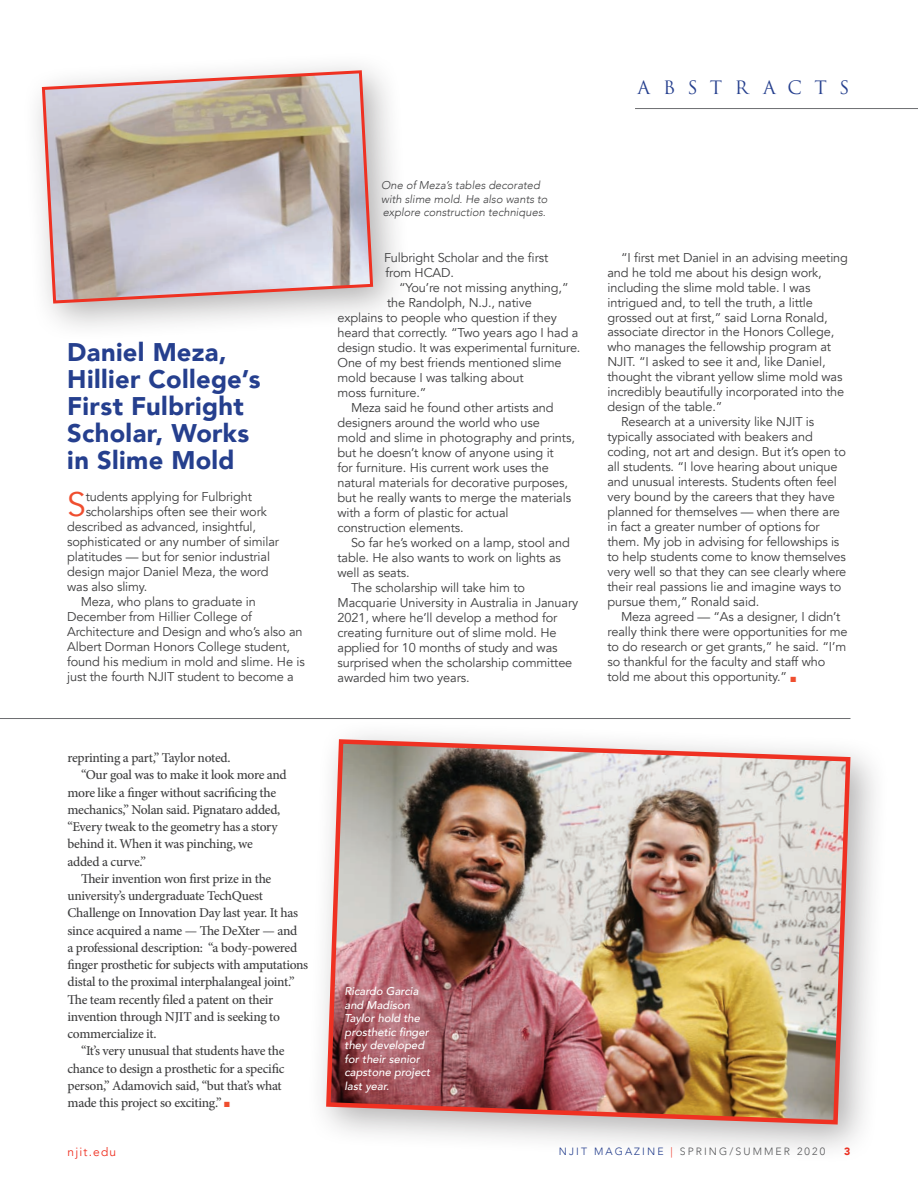
<style>
.page{position:relative;width:918px;height:1188px;background:#fff}
.page>*{position:absolute;margin:0;border:0;box-sizing:border-box;transform-origin:0 0}
.Pres_letter{font:33.9px "Avenir";color:#ef4e2f}
.t1{font:900 25.5px/27px "Avenir";letter-spacing:.015em;color:#253f8e}
.t2{font:18px "Trajan Pro";letter-spacing:.685em;color:#253f8e}
.Pres_letter-2{font:500 13.5px/17.2px "Minion Pro";letter-spacing:-.02em;color:#3e3e3f}
.Pres_letter-3{font:12.75px/15px "Avenir";letter-spacing:-.01em;color:#3e3e3f}
.t3{font:12px "Avenir";letter-spacing:.1em;color:#ef3122}
.t4{font:italic 500 11.25px/13.5px "Avenir";color:#fff}
.t5{font:italic 300 11.25px/13.5px "Avenir";color:#3e3e3f}
.t6{font:300 10.5px "Avenir";letter-spacing:.2em;color:#57585a}
.t7{font:900 10.5px "Avenir";color:#ef3122}
.s1{color:#ef4e2f}
.s2{color:#253f8e}
.s3{color:#ef3122}
</style>
<div class="page">
<hr style="left:635px;top:108px;width:283px;height:1px;background:#6c6d70">
<div style="left:306px;top:719px;width:584px;height:445px;background:#231f20;opacity:.35"></div>
<img style="left:324px;top:737px;width:529px;height:390px">
<div style="left:22px;top:50px;width:390px;height:292px;background:#231f20;opacity:.35"></div>
<svg style="left:40px;top:69px;width:335px;height:236px;background:#c2b4b0"></svg>
<hr style="left:0;top:718px;width:850px;height:1px;background:#6c6d70">
<p class="t2" style="left:638px;top:76px;width:213px">ABSTR ACTS</p>
<p class="t1" style="left:67px;top:338px;width:195px">Daniel Meza,<br>Hillier College’s<br>First Fulbright<br>Scholar, Works in Slime Mold</p>
<p class="Pres_letter" style="left:67px;top:485px;width:20px">S</p>
<p class="Pres_letter-3" style="left:86px;top:490px;width:168px">tudents applying for Fulbright</p>
<p class="Pres_letter-3" style="left:86px;top:505px;width:183px">scholarships often see their work</p>
<p class="Pres_letter-3" style="left:67px;top:520px;width:190px">described as advanced, insightful,</p>
<p class="Pres_letter-3" style="left:67px;top:535px;width:213px">sophisticated or any number of similar</p>
<p class="Pres_letter-3" style="left:67px;top:550px;width:204px">platitudes — but for senior industrial</p>
<p class="Pres_letter-3" style="left:67px;top:565px;width:203px">design major Daniel Meza, the word</p>
<p class="Pres_letter-3" style="left:67px;top:580px;width:82px">was also slimy.</p>
<p class="Pres_letter-3" style="left:67px;top:595px;width:239px;text-indent:14px">Meza, who plans to graduate in December from Hillier College of Architecture and Design and who’s also an Albert Dorman Honors College student, found his medium in mold and slime. He is just the fourth NJIT student to become a</p>
<p class="Pres_letter-2" style="left:68px;top:749px;width:165px">reprinting a part,” Taylor noted.</p>
<p class="Pres_letter-2" style="left:68px;top:766px;width:221px;text-indent:14px">“Our goal was to make it look more and more like a finger without sacrificing the mechanics,” Nolan said. Pignataro added, “Every tweak to the geometry has a story behind it. When it was pinching, we added a curve.”</p>
<p class="Pres_letter-2" style="left:68px;top:870px;width:242px;text-indent:14px">Their invention won first prize in the university’s undergraduate TechQuest Challenge on Innovation Day last year. It has since acquired a name — The DeXter — and<br>a professional description: “a body-powered finger prosthetic for subjects with amputations distal to the proximal interphalangeal joint.” The team recently filed a patent on their invention through NJIT and is seeking to commercialize it.</p>
<p class="Pres_letter-2" style="left:68px;top:1042px;width:219px;text-indent:14px">“It’s very unusual that students have the chance to design a prosthetic for a specific person,” Adamovich said, “but that’s what made this project so exciting.” <span class="s1">■</span></p>
<p class="t5" style="left:381px;top:179px;width:168px">One of Meza’s tables decorated with slime mold. He also wants to explore construction techniques.</p>
<p class="Pres_letter-3" style="left:384px;top:250px;width:166px">Fulbright Scholar and the first from HCAD.</p>
<p class="Pres_letter-3" style="left:399px;top:280px;width:171px">“You’re not missing anything,”</p>
<p class="Pres_letter-3" style="left:387px;top:295px;width:146px">the Randolph, N.J., native</p>
<p class="Pres_letter-3" style="left:338px;top:310px;width:221px">explains to people who question if they</p>
<p class="Pres_letter-3" style="left:338px;top:325px;width:242px">heard that correctly. “Two years ago I had a</p>
<p class="Pres_letter-3" style="left:338px;top:340px;width:245px">design studio. It was experimental furniture.</p>
<p class="Pres_letter-3" style="left:338px;top:355px;width:226px">One of my best friends mentioned slime</p>
<p class="Pres_letter-3" style="left:338px;top:370px;width:188px">mold because I was talking about</p>
<p class="Pres_letter-3" style="left:338px;top:385px;width:90px">moss furniture.”</p>
<p class="Pres_letter-3" style="left:338px;top:400px;width:239px;text-indent:14px">Meza said he found other artists and designers around the world who use<br>mold and slime in photography and prints, but he doesn’t know of anyone using it<br>for furniture. His current work uses the natural materials for decorative purposes, but he really wants to merge the materials with a form of plastic for actual construction elements.</p>
<p class="Pres_letter-3" style="left:338px;top:535px;width:234px;text-indent:14px">So far he’s worked on a lamp, stool and table. He also wants to work on lights as well as seats.</p>
<p class="Pres_letter-3" style="left:338px;top:580px;width:242px;text-indent:14px">The scholarship will take him to Macquarie University in Australia in January 2021, where he’ll develop a method for creating furniture out of slime mold. He applied for 10 months of study and was surprised when the scholarship committee awarded him two years.</p>
<p class="Pres_letter-3" style="left:608px;top:250px;width:242px;text-indent:14px">“I first met Daniel in an advising meeting and he told me about his design work, including the slime mold table. I was intrigued and, to tell the truth, a little grossed out at first,” said Lorna Ronald, associate director in the Honors College, who manages the fellowship program at NJIT. “I asked to see it and, like Daniel, thought the vibrant yellow slime mold was incredibly beautifully incorporated into the design of the table.”</p>
<p class="Pres_letter-3" style="left:608px;top:415px;width:240px;text-indent:14px">Research at a university like NJIT is typically associated with beakers and coding, not art and design. But it’s open to all students. “I love hearing about unique and unusual interests. Students often feel very bound by the careers that they have planned for themselves — when there are in fact a greater number of options for them. My job in advising for fellowships is to help students come to know themselves very well so that they can see clearly where their real passions lie and imagine ways to pursue them,” Ronald said.</p>
<p class="Pres_letter-3" style="left:608px;top:610px;width:242px;text-indent:14px">Meza agreed — “As a designer, I didn’t really think there were opportunities for me to do research or get grants,” he said. “I’m so thankful for the faculty and staff who told me about this opportunity.” <span class="s1">■</span></p>
<p class="t4" style="left:345px;top:985px;width:75px">Ricardo Garcia</p>
<p class="t4" style="left:345px;top:998px;width:67px">and Madison</p>
<p class="t4" style="left:345px;top:1012px;width:87px">Taylor hold the prosthetic finger they developed for their senior capstone project last year.</p>
<p class="t3" style="left:68px;top:1145px;width:50px">njit.edu</p>
<p class="t6" style="left:559px;top:1145px;width:268px"><span class="s2">NJIT MAGAZINE</span> <span class="s3">|</span> SPRING/SUMMER 2020</p>
<p class="t7" style="left:844px;top:1142px;width:8px">3</p>
</div>
